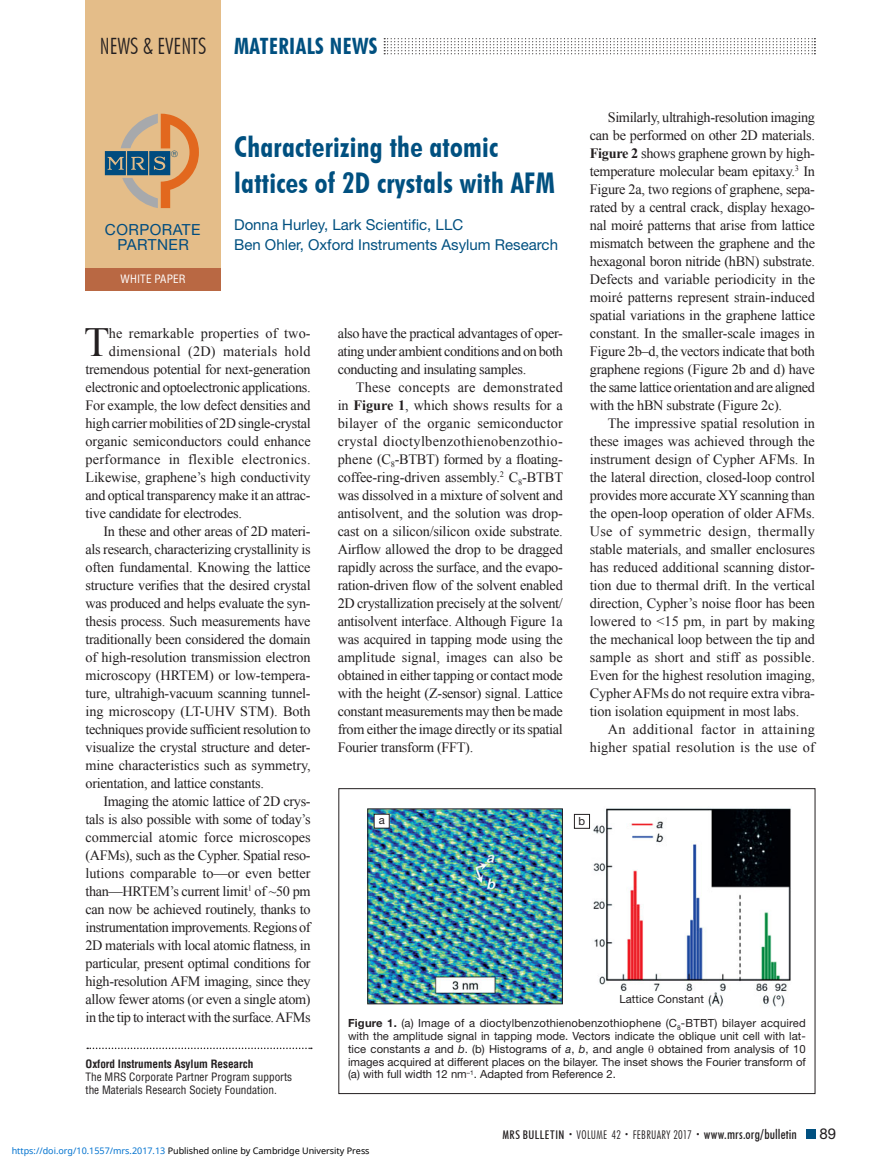
<style>
.page{position:relative;width:878px;height:1175px;background:#fff}
.page>*{position:absolute;margin:0;border:0;box-sizing:border-box;transform-origin:0 0}
.t1{font:41.4px "Times New Roman";color:#231f20}
.t2{font:700 condensed 28.5px/36px "Futura BT";letter-spacing:.01em;color:#005080}
.t3{font:700 condensed 22.5px "Futura BT";letter-spacing:.02em;color:#005080}
.t4{font:15.3px/15.3px "Helvetica Neue LT Std";letter-spacing:.03em;color:#004c7f;text-align:center}
.t5{font:15px/19.5px "Helvetica Neue LT Std";color:#005080}
.t6{font:15px "Helvetica Neue LT Std";color:#231f20}
.t7{font:14.25px/18px "Times New Roman";letter-spacing:-.02em;color:#231f20;text-align:justify}
.t8{font:14.25px "Times New Roman";color:#231f20}
.t9{font:14.25px/18px "Times New Roman";letter-spacing:.015em;color:#231f20;text-align:right}
.t10{font:14.25px "Times New Roman";letter-spacing:.02em;color:#231f20}
.t11{font:14.25px "Times New Roman";letter-spacing:.01em;color:#231f20}
.t12{font:300 condensed 12px "Futura BT";letter-spacing:.02em;color:#231f20}
.t13{font:11.25px/12.8px "Helvetica Neue LT Std";color:#231f20;text-align:justify}
.t14{font:condensed 11.25px/12.8px "Helvetica LT Std";color:#231f20}
.t15{font:700 condensed 11.25px "Helvetica LT Std";letter-spacing:-.005em;color:#231f20}
.t16{font:condensed 11.25px "Helvetica LT Std";letter-spacing:.01em;color:#fff}
.t17{font:9px "Noto Sans";color:#000}
.s1{font-weight:300;color:#231f20}
.s2{font-weight:700}
.s3{font-style:italic}
.s4{color:#0172cf}
.s5{font-weight:500}
.s6{font-size:7.5px}
.s7{font-weight:500;font-size:13.5px}
</style>
<div class="page">
<div style="left:85px;top:0;width:136px;height:283px;background:#e4bd89"></div>
<div style="left:806px;top:1130px;width:9px;height:8px;background:#005080"></div>
<svg style="left:384px;top:38px;width:431px;height:16px"></svg>
<div style="left:338px;top:788px;width:477px;height:305px;border:1px solid #231f20"></div>
<div style="left:85px;top:268px;width:136px;height:23px;background:#b96843"></div>
<svg style="left:87px;top:1047px;width:225px;height:2px"></svg>
<img style="left:369px;top:810px;width:191px;height:192px">
<div style="left:367px;top:808px;width:195px;height:196px;border:1px solid #231f20"></div>
<div style="left:374px;top:814px;width:15px;height:14px;background:#fff"></div>
<div style="left:374px;top:814px;width:15px;height:14px;border:1px solid #231f20"></div>
<img style="left:582px;top:808px;width:209px;height:199px">
<div style="left:617px;top:993px;width:88px;height:13px;background:#fff"></div>
<div style="left:574px;top:814px;width:15px;height:14px;background:#fff"></div>
<div style="left:574px;top:814px;width:16px;height:14px;border:1px solid #231f20"></div>
<svg style="left:105px;top:114px;width:94px;height:94px"></svg>
<h3 class="t3" style="left:100px;top:32px;width:279px"><span class="s1">NEWS &amp; EVENTS</span> MATERIALS NEWS</h3>
<p class="t7" style="left:590px;top:108px;width:227px;text-indent:18px">Similarly, ultrahigh-resolution imaging can be performed on other 2D materials.<br><span class="s2">Figure 2</span> shows graphene grown by high&shy;temperature molecular beam epitaxy.<sup>3</sup> In Figure 2a, two regions of graphene, sepa&shy;rated by a central crack, display hexago&shy;nal moiré patterns that arise from lattice mismatch between the graphene and the hexagonal boron nitride (hBN) substrate.<br>Defects and variable periodicity in the moiré patterns represent strain-induced spatial variations in the graphene lattice constant. In the smaller-scale images in Figure 2b–d, the vectors indicate that both graphene regions (Figure 2b and d) have the same lattice orientation and are aligned with the hBN substrate (Figure 2c).</p>
<p class="t7" style="left:590px;top:414px;width:227px;text-indent:18px">The impressive spatial resolution in these images was achieved through the instrument design of Cypher AFMs. In the lateral direction, closed-loop control provides more accurate XY scanning than the open-loop operation of older AFMs.<br>Use of symmetric design, thermally stable materials, and smaller enclosures has reduced additional scanning distor&shy;tion due to thermal drift. In the vertical direction, Cypher’s noise floor has been lowered to &lt;15 pm, in part by making the mechanical loop between the tip and sample as short and stiff as possible.<br>Even for the highest resolution imaging, Cypher AFMs do not require extra vibra&shy;tion isolation equipment in most labs.</p>
<p class="t9" style="left:590px;top:720px;width:227px">An additional factor in attaining higher spatial resolution is the use of</p>
<h2 class="t2" style="left:234px;top:128px;width:322px">Characterizing the atomic lattices of 2D crystals with AFM</h2>
<p class="t5" style="left:234px;top:217px;width:325px">Donna Hurley, Lark Scientific, LLC<br>Ben Ohler, Oxford Instruments Asylum Research</p>
<p class="t4" style="left:105px;top:223px;width:97px">CORPORATE<br>PARTNER</p>
<p class="t16" style="left:120px;top:275px;width:67px">WHITE PAPER</p>
<h1 class="t1" style="left:84px;top:319px;width:27px">T</h1>
<p class="t11" style="left:109px;top:325px;width:203px">he remarkable properties of two-</p>
<p class="t7" style="left:338px;top:324px;width:227px">also have the practical advantages of oper&shy;ating under ambient conditions and on both conducting and insulating samples.</p>
<p class="t7" style="left:338px;top:378px;width:227px;text-indent:18px">These concepts are demonstrated in <span class="s2">Figure 1</span>, which shows results for a bilayer of the organic semiconductor crystal dioctylbenzothienobenzothio&shy;phene (C<sub>8</sub>-BTBT) formed by a floating&shy;coffee-ring-driven assembly.<sup>2</sup> C<sub>8</sub>-BTBT was dissolved in a mixture of solvent and antisolvent, and the solution was drop&shy;cast on a silicon/silicon oxide substrate.<br>Airflow allowed the drop to be dragged rapidly across the surface, and the evapo&shy;ration-driven flow of the solvent enabled 2D crystallization precisely at the solvent/ antisolvent interface. Although Figure 1a was acquired in tapping mode using the amplitude signal, images can also be obtained in either tapping or contact mode with the height (Z-sensor) signal. Lattice constant measurements may then be made from either the image directly or its spatial Fourier transform (FFT).</p>
<p class="t9" style="left:109px;top:342px;width:203px">dimensional (2D) materials hold</p>
<p class="t7" style="left:85px;top:360px;width:227px">tremendous potential for next-generation</p>
<p class="t7" style="left:85px;top:378px;width:227px">electronic and optoelectronic applications.</p>
<p class="t7" style="left:85px;top:396px;width:227px">For example, the low defect densities and</p>
<p class="t7" style="left:85px;top:414px;width:227px">high carrier mobilities of 2D single-crystal</p>
<p class="t8" style="left:85px;top:433px;width:227px">organic semiconductors could enhance</p>
<p class="t10" style="left:85px;top:451px;width:227px">performance in flexible electronics.</p>
<p class="t7" style="left:85px;top:468px;width:227px">Likewise, graphene’s high conductivity</p>
<p class="t7" style="left:85px;top:486px;width:227px">and optical transparency make it an attrac-</p>
<p class="t7" style="left:85px;top:504px;width:158px">tive candidate for electrodes.</p>
<p class="t7" style="left:103px;top:522px;width:209px">In these and other areas of 2D materi-</p>
<p class="t7" style="left:85px;top:540px;width:227px">als research, characterizing crystallinity is</p>
<p class="t7" style="left:85px;top:558px;width:227px">often fundamental. Knowing the lattice</p>
<p class="t7" style="left:85px;top:576px;width:227px">structure verifies that the desired crystal</p>
<p class="t7" style="left:85px;top:594px;width:227px">was produced and helps evaluate the syn-</p>
<p class="t7" style="left:85px;top:612px;width:226px">thesis process. Such measurements have</p>
<p class="t7" style="left:85px;top:630px;width:227px">traditionally been considered the domain</p>
<p class="t7" style="left:85px;top:648px;width:227px">of high-resolution transmission electron</p>
<p class="t7" style="left:85px;top:666px;width:227px">microscopy (HRTEM) or low-tempera-</p>
<p class="t7" style="left:85px;top:684px;width:227px">ture, ultrahigh-vacuum scanning tunnel-</p>
<p class="t8" style="left:85px;top:703px;width:227px">ing microscopy (LT-UHV STM). Both</p>
<p class="t7" style="left:85px;top:720px;width:227px">techniques provide sufficient resolution to</p>
<p class="t7" style="left:85px;top:738px;width:227px">visualize the crystal structure and deter-</p>
<p class="t7" style="left:85px;top:756px;width:227px">mine characteristics such as symmetry,</p>
<p class="t7" style="left:85px;top:774px;width:180px">orientation, and lattice constants.</p>
<p class="t7" style="left:103px;top:792px;width:209px">Imaging the atomic lattice of 2D crys-</p>
<p class="t7" style="left:85px;top:810px;width:227px">tals is also possible with some of today’s</p>
<p class="t8" style="left:85px;top:829px;width:227px">commercial atomic force microscopes</p>
<p class="t7" style="left:85px;top:846px;width:227px">(AFMs), such as the Cypher. Spatial reso-</p>
<p class="t8" style="left:85px;top:865px;width:227px">lutions comparable to—or even better</p>
<p class="t7" style="left:85px;top:882px;width:227px">than—HRTEM’s current limit<sup>1</sup> of ~50 pm</p>
<p class="t7" style="left:85px;top:900px;width:227px">can now be achieved routinely, thanks to</p>
<p class="t7" style="left:85px;top:918px;width:227px">instrumentation improvements. Regions of</p>
<p class="t7" style="left:85px;top:936px;width:227px">2D materials with local atomic flatness, in</p>
<p class="t7" style="left:85px;top:954px;width:227px">particular, present optimal conditions for</p>
<p class="t7" style="left:85px;top:972px;width:227px">high-resolution AFM imaging, since they</p>
<p class="t7" style="left:85px;top:990px;width:227px">allow fewer atoms (or even a single atom)</p>
<p class="t7" style="left:85px;top:1008px;width:227px">in the tip to interact with the surface. AFMs</p>
<p class="t13" style="left:578px;top:816px;width:8px">b</p>
<p class="t13" style="left:378px;top:815px;width:8px">a</p>
<p class="t13" style="left:619px;top:994px;width:86px">Lattice Constant</p>
<p class="t13" style="left:348px;top:1018px;width:459px"><span class="s2">Figure 1.</span> (a) Image of a dioctylbenzothienobenzothiophene (C<sub>8</sub>-BTBT) bilayer acquired with the amplitude signal in tapping mode. Vectors indicate the oblique unit cell with lat&shy;tice constants <span class="s3">a</span> and <span class="s3">b</span>. (b) Histograms of <span class="s3">a</span>, <span class="s3">b</span>, and angle</p>
<p class="t13" style="left:348px;top:1043px;width:459px;text-indent:310px">obtained from analysis of 10 images acquired at different places on the bilayer. The inset shows the Fourier transform of (a) with full width 12 nm<sup>–1</sup>. Adapted from Reference 2.</p>
<p class="t15" style="left:86px;top:1060px;width:169px">Oxford Instruments Asylum Research</p>
<p class="t14" style="left:86px;top:1072px;width:208px">The MRS Corporate Partner Program supports the Materials Research Society Foundation.</p>
<p class="t17" style="left:12px;top:1143px;width:359px"><span class="s4">https://doi.org/10.1557/mrs.2017.13</span> Published online by Cambridge University Press</p>
<p class="t12" style="left:502px;top:1127px;width:296px"><span class="s5">MRS BULLETIN</span> <span class="s6">•</span> VOLUME 42 <span class="s6">•</span> FEBRUARY 2017 <span class="s6">•</span> <span class="s7">www.mrs.org/bulletin</span></p>
<p class="t6" style="left:819px;top:1128px;width:18px">89</p>
</div>
